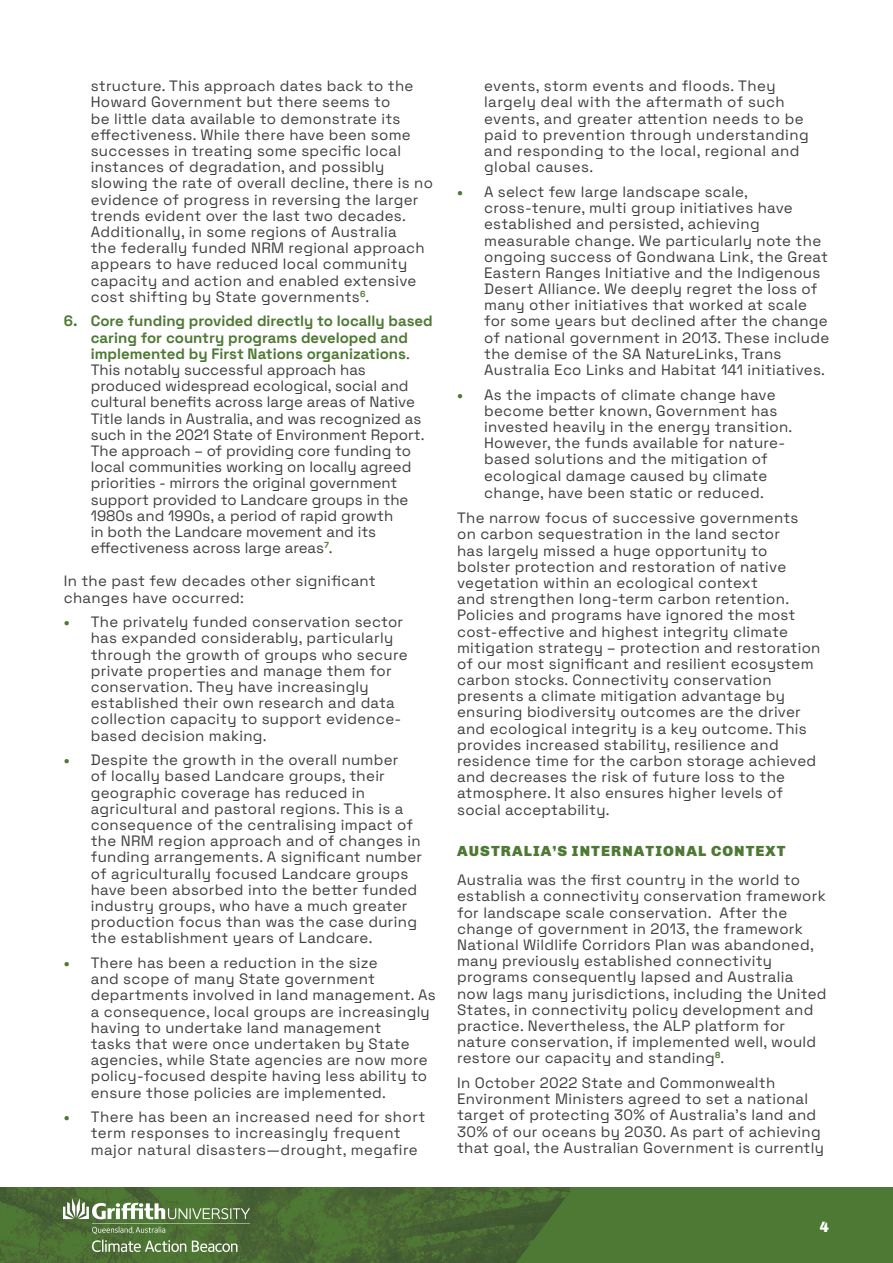
<style>
.page{position:relative;width:893px;height:1263px;background:#fff}
.page>*{position:absolute;margin:0;border:0;box-sizing:border-box;transform-origin:0 0}
.body{font:15px/16.2px "Space Grotesk";letter-spacing:.02em;color:#3e3e3f}
.body-2{font:15px/16.2px "Space Grotesk";color:#3e3e3f}
.headings{font:900 15px "Chivo";letter-spacing:.07em;color:#4e7934}
.headings-2{font:900 15px "Chivo";color:#fff}
.s1{font-weight:700;color:#4e7934}
</style>
<div class="page">
<div style="left:0;top:1187px;width:893px;height:76px;background:#4e7934"></div>
<img style="left:0;top:1187px;width:571px;height:76px">
<img style="left:64px;top:1199px;width:185px;height:52px">
<p class="body" style="left:91px;top:77px;width:344px">structure. This approach dates back to the Howard Government but there seems to<br>be little data available to demonstrate its effectiveness. While there have been some successes in treating some specific local instances of degradation, and possibly slowing the rate of overall decline, there is no evidence of progress in reversing the larger trends evident over the last two decades.<br>Additionally, in some regions of Australia<br>the federally funded NRM regional approach appears to have reduced local community capacity and action and enabled extensive cost shifting by State governments<sup>6</sup>.</p>
<p class="body-2" style="left:91px;top:312px;width:343px;text-indent:-27px"><span class="s1">6. Core funding provided directly to locally based caring for country programs developed and implemented by First Nations organizations</span>.<br>This notably successful approach has produced widespread ecological, social and cultural benefits across large areas of Native Title lands in Australia, and was recognized as such in the 2021 State of Environment Report.<br>The approach – of providing core funding to local communities working on locally agreed priorities - mirrors the original government support provided to Landcare groups in the 1980s and 1990s, a period of rapid growth<br>in both the Landcare movement and its effectiveness across large areas<sup>7</sup>.</p>
<p class="body" style="left:64px;top:572px;width:314px">In the past few decades other significant changes have occurred:</p>
<p class="body" style="left:91px;top:613px;width:318px;text-indent:-27px"><span class="s1">•</span> The privately funded conservation sector has expanded considerably, particularly through the growth of groups who secure private properties and manage them for conservation. They have increasingly established their own research and data collection capacity to support evidence&shy;based decision making.</p>
<p class="body" style="left:91px;top:751px;width:333px;text-indent:-27px"><span class="s1">•</span> Despite the growth in the overall number<br>of locally based Landcare groups, their geographic coverage has reduced in agricultural and pastoral regions. This is a consequence of the centralising impact of the NRM region approach and of changes in funding arrangements. A significant number of agriculturally focused Landcare groups have been absorbed into the better funded industry groups, who have a much greater production focus than was the case during the establishment years of Landcare.</p>
<p class="body" style="left:91px;top:954px;width:347px;text-indent:-27px"><span class="s1">•</span> There has been a reduction in the size<br>and scope of many State government departments involved in land management. As a consequence, local groups are increasingly having to undertake land management<br>tasks that were once undertaken by State agencies, while State agencies are now more policy-focused despite having less ability to ensure those policies are implemented.</p>
<p class="body" style="left:91px;top:1108px;width:336px;text-indent:-27px"><span class="s1">•</span> There has been an increased need for short term responses to increasingly frequent major natural disasters—drought, megafire</p>
<p class="body" style="left:484px;top:77px;width:326px">events, storm events and floods. They largely deal with the aftermath of such events, and greater attention needs to be paid to prevention through understanding and responding to the local, regional and global causes.</p>
<p class="body" style="left:484px;top:183px;width:347px;text-indent:-27px"><span class="s1">•</span> A select few large landscape scale, cross-tenure, multi group initiatives have established and persisted, achieving measurable change. We particularly note the ongoing success of Gondwana Link, the Great Eastern Ranges Initiative and the Indigenous Desert Alliance. We deeply regret the loss of many other initiatives that worked at scale for some years but declined after the change of national government in 2013. These include the demise of the SA NatureLinks, Trans Australia Eco Links and Habitat 141 initiatives.</p>
<p class="body" style="left:484px;top:386px;width:310px;text-indent:-27px"><span class="s1">•</span> As the impacts of climate change have become better known, Government has invested heavily in the energy transition.<br>However, the funds available for nature&shy;based solutions and the mitigation of ecological damage caused by climate</p>
<p class="body" style="left:484px;top:484px;width:281px">change, have been static or reduced.</p>
<p class="body" style="left:457px;top:509px;width:365px">The narrow focus of successive governments on carbon sequestration in the land sector<br>has largely missed a huge opportunity to bolster protection and restoration of native vegetation within an ecological context<br>and strengthen long-term carbon retention.<br>Policies and programs have ignored the most cost-effective and highest integrity climate mitigation strategy – protection and restoration of our most significant and resilient ecosystem carbon stocks. Connectivity conservation presents a climate mitigation advantage by ensuring biodiversity outcomes are the driver and ecological integrity is a key outcome. This provides increased stability, resilience and residence time for the carbon storage achieved and decreases the risk of future loss to the atmosphere. It also ensures higher levels of social acceptability.</p>
<p class="headings" style="left:457px;top:842px;width:330px">AUSTRALIA’S INTERNATIONAL CONTEXT</p>
<p class="body" style="left:457px;top:871px;width:371px">Australia was the first country in the world to establish a connectivity conservation framework for landscape scale conservation. After the change of government in 2013, the framework National Wildlife Corridors Plan was abandoned, many previously established connectivity programs consequently lapsed and Australia now lags many jurisdictions, including the United States, in connectivity policy development and practice. Nevertheless, the ALP platform for nature conservation, if implemented well, would restore our capacity and standing<sup>8</sup>.</p>
<p class="body" style="left:457px;top:1074px;width:368px">In October 2022 State and Commonwealth Environment Ministers agreed to set a national target of protecting 30% of Australia’s land and 30% of our oceans by 2030. As part of achieving that goal, the Australian Government is currently</p>
<p class="headings-2" style="left:820px;top:1217px;width:11px">4</p>
</div>
